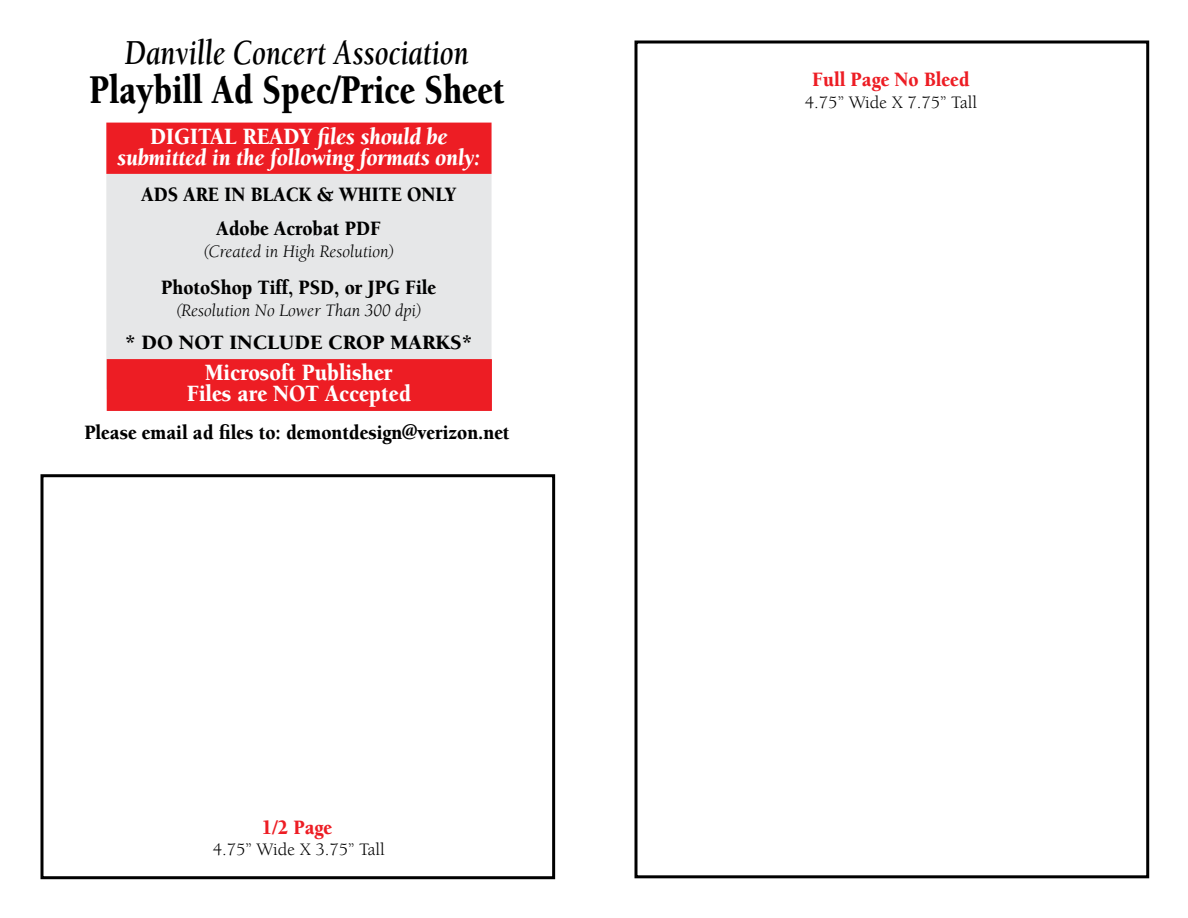
<style>
.page{position:relative;width:1188px;height:918px;background:#fff}
.page>*{position:absolute;margin:0;border:0;box-sizing:border-box;transform-origin:0 0}
.t1{font:900 42px "Berkeley";color:#000;scale:.8 1}
.t2{font:italic 700 36px "Berkeley";color:#000;scale:.8 1}
.t3{font:italic 900 24px "Berkeley";color:#fff;scale:.9 1}
.t4{font:900 24px "Berkeley";color:#fff;scale:.9 1}
.t5{font:900 21px "Berkeley";color:#000;scale:.9 1}
.t6{font:900 21px "Berkeley";color:#000}
.t7{font:900 21px "Berkeley";color:#ed1d24;scale:.9 1}
.t8{font:italic 18px "Berkeley";color:#000}
.t9{font:18px "Berkeley";color:#000}
.s1{font-style:normal}
</style>
<div class="page">
<div style="left:40px;top:474px;width:515px;height:405px;border:3px solid #000"></div>
<div style="left:634px;top:40px;width:515px;height:838px;border:3px solid #000"></div>
<div style="left:106px;top:173px;width:386px;height:217px;background:#e6e7e8;border:2px solid #e6e7e8"></div>
<div style="left:106px;top:123px;width:386px;height:51px;background:#ed1d24;border:2px solid #ed1d24"></div>
<div style="left:107px;top:359px;width:385px;height:52px;background:#ed1d24;border:2px solid #ed1d24"></div>
<p class="t2" style="left:125px;top:33px;width:431px">Danville Concert Association</p>
<p class="t1" style="left:89px;top:67px;width:521px">Playbill Ad Spec/Price Sheet</p>
<p class="t3" style="left:150px;top:124px;width:332px"><span class="s1">DIGITAL READY</span> files should be</p>
<p class="t3" style="left:118px;top:145px;width:404px">submitted in the following formats only:</p>
<p class="t5" style="left:141px;top:183px;width:351px">ADS ARE IN BLACK &amp; WHITE ONLY</p>
<p class="t5" style="left:217px;top:218px;width:184px">Adobe Acrobat PDF</p>
<p class="t8" style="left:203px;top:242px;width:193px">(Created in High Resolution)</p>
<p class="t5" style="left:161px;top:276px;width:307px">PhotoShop Tiff, PSD, or JPG File</p>
<p class="t8" style="left:176px;top:301px;width:248px">(Resolution No Lower Than 300 dpi)</p>
<p class="t6" style="left:125px;top:331px;width:348px">* DO NOT INCLUDE CROP MARKS*</p>
<p class="t4" style="left:205px;top:360px;width:210px">Microsoft Publisher</p>
<p class="t4" style="left:187px;top:381px;width:251px">Files are NOT Accepted</p>
<p class="t5" style="left:84px;top:421px;width:474px">Please email ad files to: demontdesign@verizon.net</p>
<p class="t7" style="left:262px;top:816px;width:80px">1/2 Page</p>
<p class="t9" style="left:213px;top:840px;width:174px">4.75” Wide X 3.75” Tall</p>
<p class="t7" style="left:812px;top:68px;width:176px">Full Page No Bleed</p>
<p class="t9" style="left:805px;top:92px;width:174px">4.75” Wide X 7.75” Tall</p>
</div>
